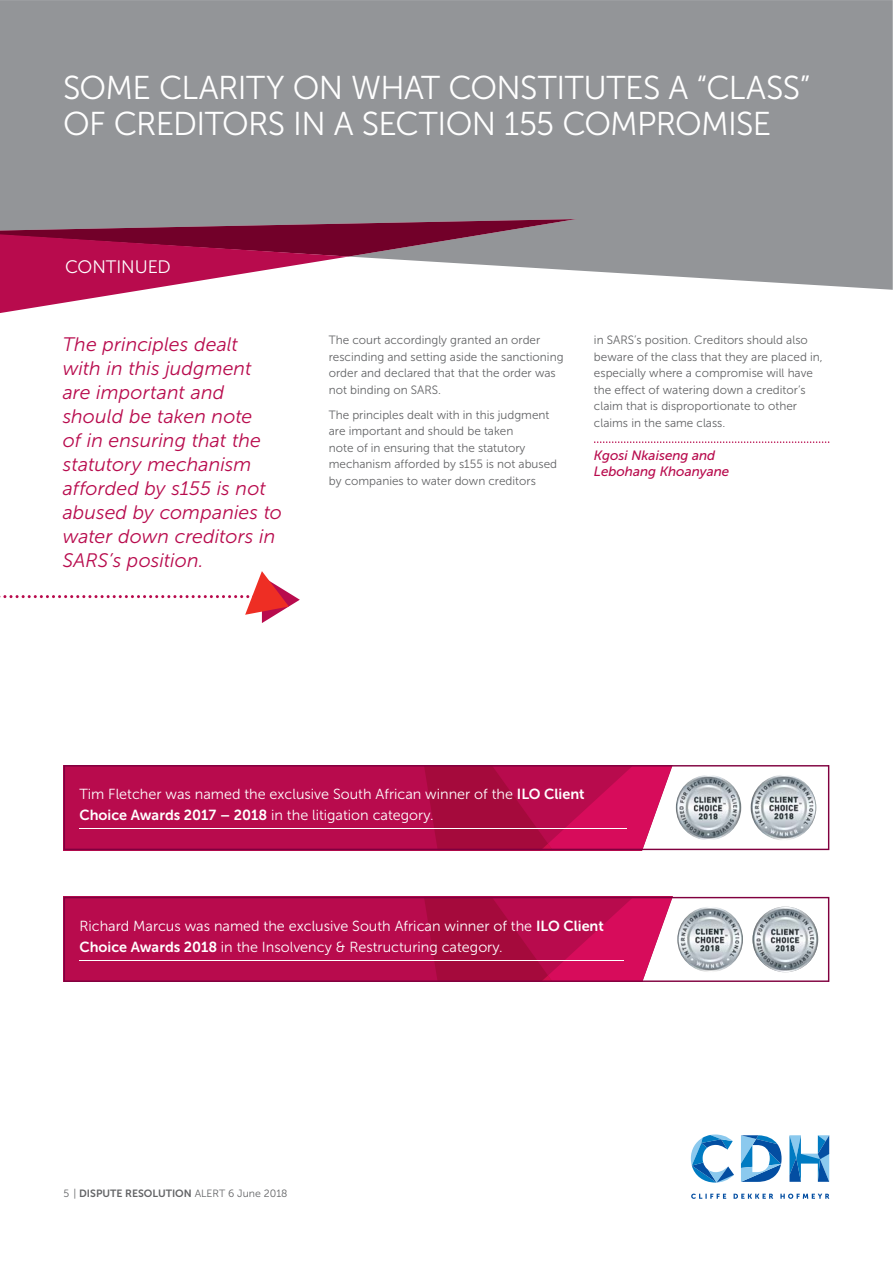
<style>
.page{position:relative;width:893px;height:1263px;background:#fff}
.page>*{position:absolute;margin:0;border:0;box-sizing:border-box;transform-origin:0 0}
.t1{font:33px/36px "Museo Sans 300";letter-spacing:-.02em;color:#fff}
.t2{font:italic 19.5px/24px "Museo Sans 300";letter-spacing:.005em;color:#b80b4d}
.t3{font:18px "Museo Sans 300";letter-spacing:-.005em;color:#fff}
.t4{font:14.55px/21px "Museo Sans 300";color:#fff}
.t5{font:italic 13.5px/16.2px "Museo Sans 500";color:#b80b4d}
.t6{font:12px/16.5px "Museo Sans 300";color:#636466}
.t7{font:10.5px "Museo Sans 700";color:#636466}
.s1{font-family:"Museo Sans 700"}
.s2{font-family:"Museo Sans 300"}
</style>
<div class="page">
<svg style="left:691px;top:1194px;width:138px;height:5px"></svg>
<svg style="left:789px;top:1135px;width:40px;height:47px"></svg>
<svg style="left:691px;top:1135px;width:43px;height:48px"></svg>
<svg style="left:741px;top:1135px;width:40px;height:47px"></svg>
<div style="left:0;top:0;width:892px;height:290px;background:#939598"></div>
<svg style="left:0;top:217px;width:576px;height:96px"></svg>
<svg style="left:594px;top:441px;width:235px;height:2px"></svg>
<svg style="left:0;top:571px;width:300px;height:52px"></svg>
<svg style="left:64px;top:897px;width:765px;height:85px;background:#bf2962"></svg>
<hr style="left:79px;top:960px;width:545px;height:1px;background:#fff">
<img style="left:752px;top:907px;width:66px;height:65px;border-radius:50%">
<img style="left:677px;top:907px;width:66px;height:65px;border-radius:50%">
<svg style="left:64px;top:765px;width:765px;height:85px;background:#bf2b63"></svg>
<hr style="left:79px;top:829px;width:548px;height:1px;background:#fff">
<img style="left:750px;top:775px;width:66px;height:65px;border-radius:50%">
<img style="left:676px;top:775px;width:65px;height:65px;border-radius:50%">
<h1 class="t1" style="left:63px;top:73px;width:749px">SOME CLARITY ON WHAT CONSTITUTES A “CLASS”<br>OF CREDITORS IN A SECTION 155 COMPROMISE</h1>
<h3 class="t3" style="left:65px;top:260px;width:107px">CONTINUED</h3>
<h2 class="t2" style="left:63px;top:334px;width:221px">The principles dealt<br>with in this judgment are important and should be taken note<br>of in ensuring that the statutory mechanism afforded by s155 is not abused by companies to water down creditors in<br>SARS’s position.</h2>
<p class="t6" style="left:329px;top:333px;width:236px">The court accordingly granted an order rescinding and setting aside the sanctioning order and declared that that the order was not binding on SARS.</p>
<p class="t6" style="left:329px;top:408px;width:230px">The principles dealt with in this judgment are important and should be taken<br>note of in ensuring that the statutory mechanism afforded by s155 is not abused by companies to water down creditors</p>
<p class="t6" style="left:594px;top:333px;width:230px">in SARS’s position. Creditors should also beware of the class that they are placed in, especially where a compromise will have the effect of watering down a creditor’s claim that is disproportionate to other claims in the same class.</p>
<p class="t5" style="left:594px;top:449px;width:137px">Kgosi Nkaiseng and<br>Lebohang Khoanyane</p>
<p class="t4" style="left:79px;top:785px;width:507px">Tim Fletcher was named the exclusive South African winner of the <span class="s1">ILO Client<br>Choice Awards 2017 – 2018</span> in the litigation category.</p>
<p class="t4" style="left:79px;top:917px;width:526px">Richard Marcus was named the exclusive South African winner of the <span class="s1">ILO Client<br>Choice Awards 2018</span> in the Insolvency &amp; Restructuring category.</p>
<p class="t7" style="left:64px;top:1189px;width:225px"><span class="s2">5 |</span> DISPUTE RESOLUTION <span class="s2">ALERT 6 June 2018</span></p>
</div>
